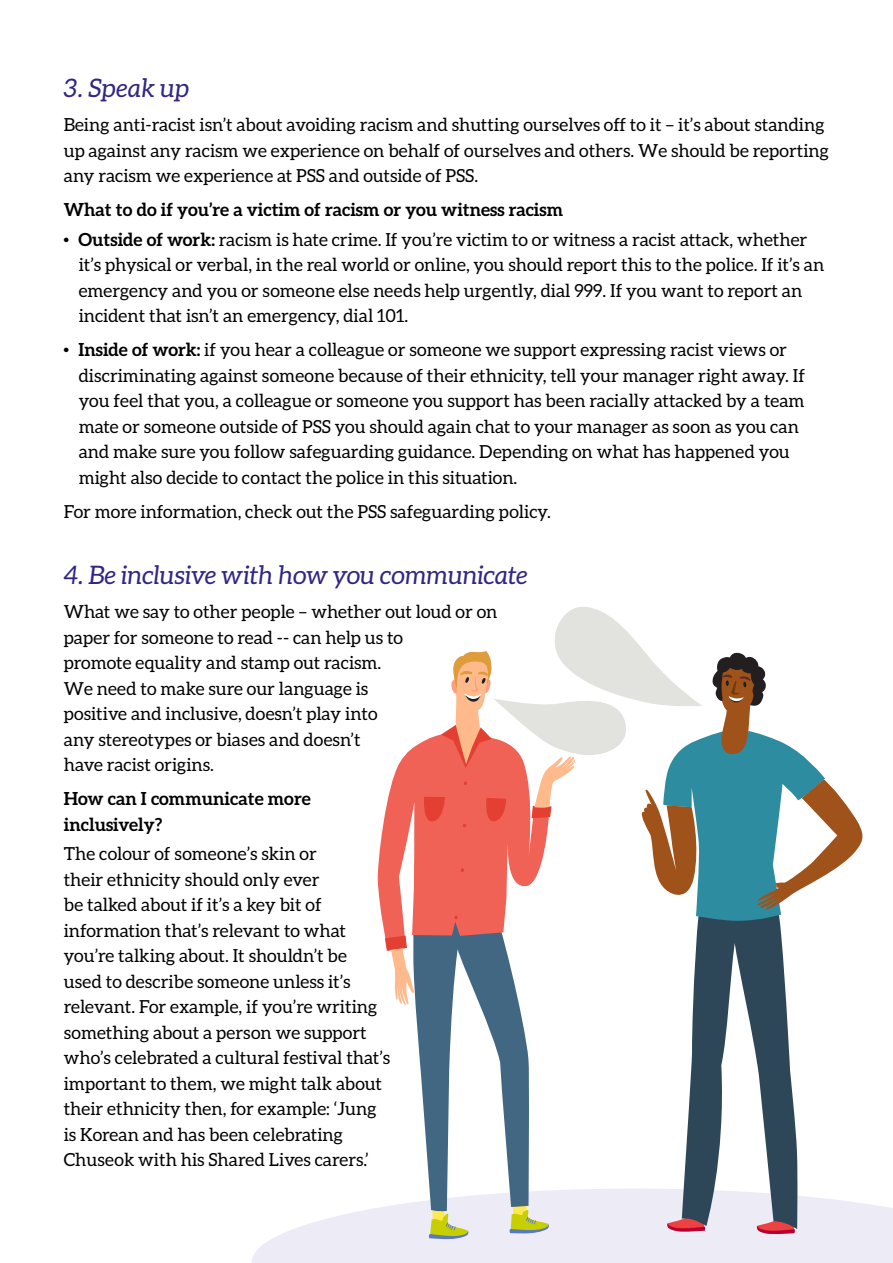
<style>
.page{position:relative;width:893px;height:1263px;background:#fff}
.page>*{position:absolute;margin:0;border:0;box-sizing:border-box;transform-origin:0 0}
.t1{font:italic 25.5px "Aleo";color:#312783}
.t2{font:18px/25.5px "Aleo";color:#000}
.t3{font:700 18px/25.5px "Aleo";color:#000}
.s1{font-weight:700}
</style>
<div class="page">
<svg style="left:252px;top:1204px;width:641px;height:59px;background:#efedf7"></svg>
<svg style="left:377px;top:607px;width:489px;height:632px"></svg>
<p class="t1" style="left:64px;top:74px;width:127px">3. Speak up</p>
<p class="t2" style="left:64px;top:112px;width:767px">Being anti-racist isn’t about avoiding racism and shutting ourselves off to it – it’s about standing up against any racism we experience on behalf of ourselves and others. We should be reporting any racism we experience at PSS and outside of PSS.</p>
<p class="t3" style="left:64px;top:197px;width:501px">What to do if you’re a victim of racism or you witness racism</p>
<p class="t2" style="left:79px;top:226px;width:747px;text-indent:-15px"><sup>•</sup> <span class="s1">Outside of work:</span> racism is hate crime. If you’re victim to or witness a racist attack, whether it’s physical or verbal, in the real world or online, you should report this to the police. If it’s an emergency and you or someone else needs help urgently, dial 999. If you want to report an incident that isn’t an emergency, dial 101.</p>
<p class="t2" style="left:79px;top:337px;width:728px;text-indent:-15px"><sup>•</sup> <span class="s1">Inside of work:</span> if you hear a colleague or someone we support expressing racist views or discriminating against someone because of their ethnicity, tell your manager right away. If you feel that you, a colleague or someone you support has been racially attacked by a team mate or someone outside of PSS you should again chat to your manager as soon as you can and make sure you follow safeguarding guidance. Depending on what has happened you might also decide to contact the police in this situation.</p>
<p class="t2" style="left:64px;top:498px;width:489px">For more information, check out the PSS safeguarding policy.</p>
<p class="t1" style="left:64px;top:561px;width:465px">4. Be inclusive with how you communicate</p>
<p class="t2" style="left:64px;top:599px;width:435px">What we say to other people – whether out loud or on paper for someone to read -- can help us to<br>promote equality and stamp out racism.<br>We need to make sure our language is<br>positive and inclusive, doesn’t play into<br>any stereotypes or biases and doesn’t<br>have racist origins.</p>
<p class="t3" style="left:64px;top:785px;width:249px">How can I communicate more inclusively?</p>
<p class="t2" style="left:64px;top:841px;width:328px">The colour of someone’s skin or<br>their ethnicity should only ever<br>be talked about if it’s a key bit of information that’s relevant to what you’re talking about. It shouldn’t be<br>used to describe someone unless it’s relevant. For example, if you’re writing something about a person we support who’s celebrated a cultural festival that’s important to them, we might talk about their ethnicity then, for example: ‘Jung is Korean and has been celebrating Chuseok with his Shared Lives carers.’</p>
</div>
